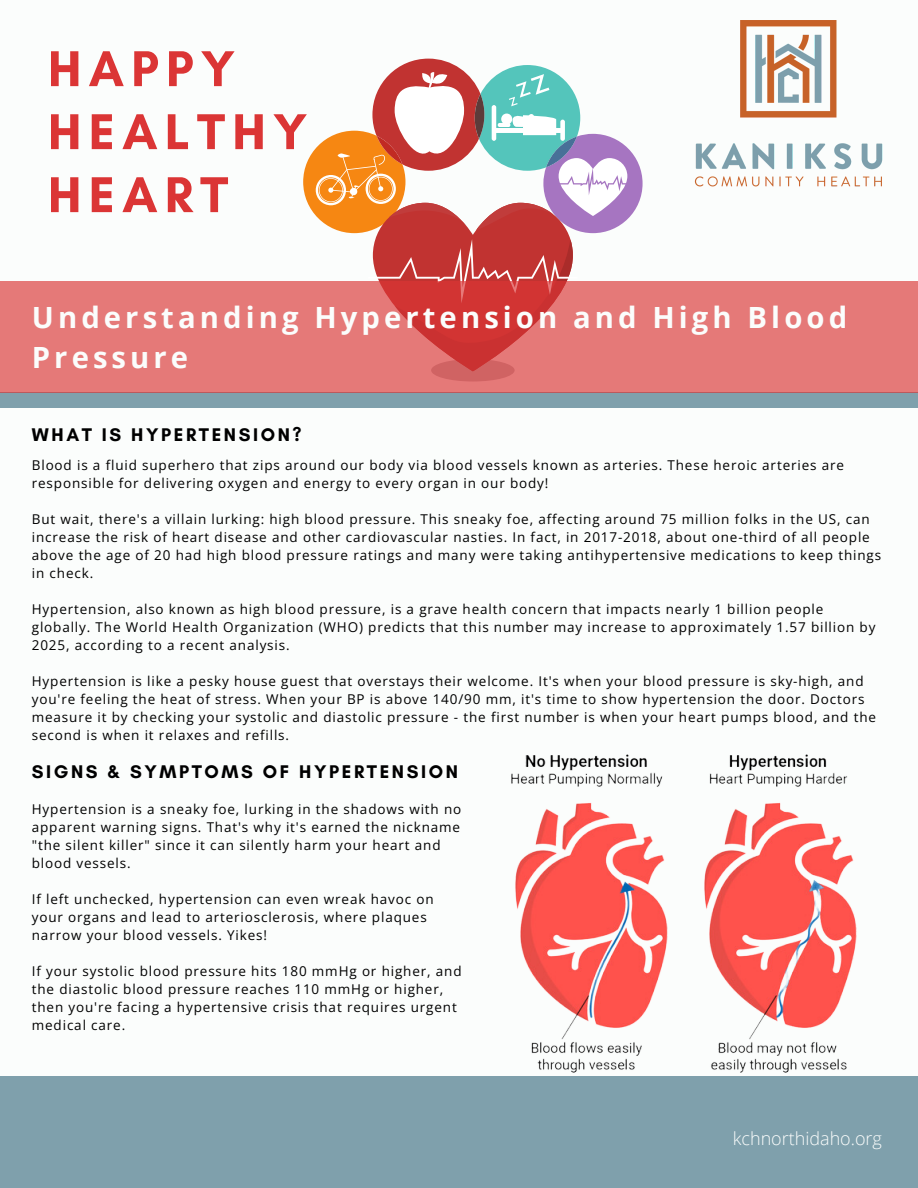
<style>
.page{position:relative;width:918px;height:1188px;background:#fbfdfc}
.page>*{position:absolute;margin:0;border:0;box-sizing:border-box;transform-origin:0 0}
.t1{font:700 51.3px "Glacial Indifference";letter-spacing:.14em;color:#db3535}
.t2{font:700 29.25px/40.5px "Open Sans";letter-spacing:.14em;color:#fbfdfc}
.t3{font:700 18.75px "Glacial Indifference";letter-spacing:.14em;color:#000}
.t4{font:300 18px "Open Sans";color:#fbfdfc}
.t5{font:13.5px/18px "Open Sans";letter-spacing:.065em;color:#000}
</style>
<div class="page">
<div style="left:0;top:393px;width:918px;height:14px;background:#7fa0ac"></div>
<img style="left:694px;top:21px;width:188px;height:166px">
<div style="left:0;top:1076px;width:918px;height:112px;background:#7fa0ac"></div>
<svg style="left:303px;top:59px;width:340px;height:222px"></svg>
<svg style="left:0;top:281px;width:918px;height:112px;background:#e27170"></svg>
<img style="left:511px;top:754px;width:346px;height:319px">
<p class="t1" style="left:48px;top:37px;width:189px">HAPPY</p>
<p class="t1" style="left:48px;top:100px;width:261px">HEALTHY</p>
<p class="t1" style="left:48px;top:163px;width:182px">HEART</p>
<p class="t2" style="left:32px;top:296px;width:817px">Understanding Hypertension and High Blood<br>Pressure</p>
<p class="t3" style="left:32px;top:423px;width:271px">WHAT IS HYPERTENSION?</p>
<p class="t5" style="left:32px;top:456px;width:814px">Blood is a fluid superhero that zips around our body via blood vessels known as arteries. These heroic arteries are responsible for delivering oxygen and energy to every organ in our body!</p>
<p class="t5" style="left:32px;top:510px;width:851px">But wait, there's a villain lurking: high blood pressure. This sneaky foe, affecting around 75 million folks in the US, can increase the risk of heart disease and other cardiovascular nasties. In fact, in 2017-2018, about one-third of all people above the age of 20 had high blood pressure ratings and many were taking antihypertensive medications to keep things in check.</p>
<p class="t5" style="left:32px;top:600px;width:845px">Hypertension, also known as high blood pressure, is a grave health concern that impacts nearly 1 billion people globally. The World Health Organization (WHO) predicts that this number may increase to approximately 1.57 billion by<br>2025, according to a recent analysis.</p>
<p class="t5" style="left:32px;top:672px;width:846px">Hypertension is like a pesky house guest that overstays their welcome. It's when your blood pressure is sky-high, and you're feeling the heat of stress. When your BP is above 140/90 mm, it's time to show hypertension the door. Doctors measure it by checking your systolic and diastolic pressure - the first number is when your heart pumps blood, and the second is when it relaxes and refills.</p>
<p class="t3" style="left:32px;top:760px;width:428px">SIGNS &amp; SYMPTOMS OF HYPERTENSION</p>
<p class="t5" style="left:32px;top:800px;width:431px">Hypertension is a sneaky foe, lurking in the shadows with no apparent warning signs. That's why it's earned the nickname "the silent killer" since it can silently harm your heart and blood vessels.</p>
<p class="t5" style="left:32px;top:890px;width:403px">If left unchecked, hypertension can even wreak havoc on your organs and lead to arteriosclerosis, where plaques narrow your blood vessels. Yikes!</p>
<p class="t5" style="left:32px;top:962px;width:431px">If your systolic blood pressure hits 180 mmHg or higher, and the diastolic blood pressure reaches 110 mmHg or higher, then you're facing a hypertensive crisis that requires urgent medical care.</p>
<p class="t4" style="left:733px;top:1125px;width:151px">kchnorthidaho.org</p>
</div>
